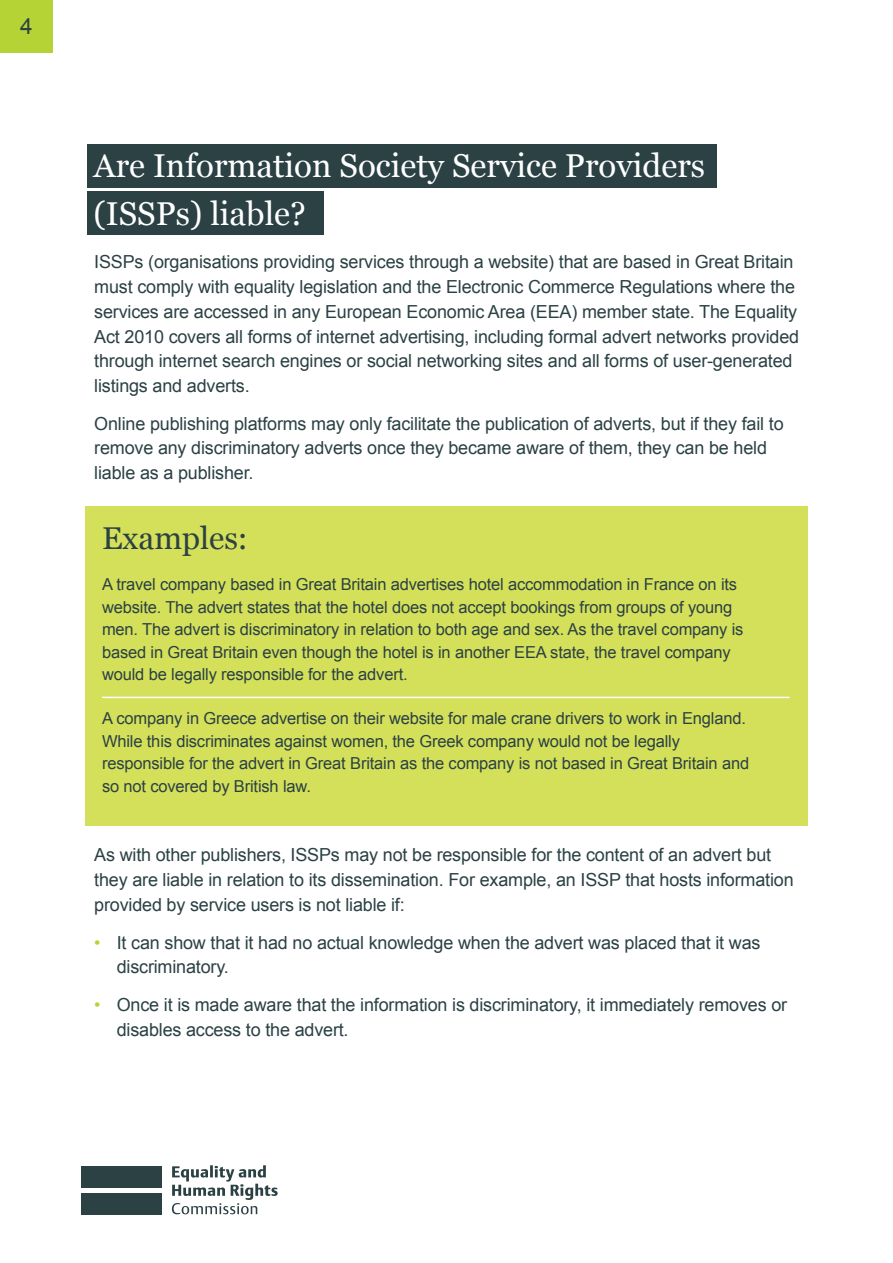
<style>
.page{position:relative;width:893px;height:1263px;background:#fff}
.page>*{position:absolute;margin:0;border:0;box-sizing:border-box;transform-origin:0 0}
.t1{font:33px/48px "Georgia";color:#fff}
.t2{font:31.5px "Georgia";color:#2b4144}
.t3{font:22.5px "Arial";color:#2b4144}
.t4{font:18px/24.8px "Arial";letter-spacing:-.01em;color:#2b4144}
.t5{font:16.5px/22.5px "Arial";letter-spacing:-.01em;color:#2b4144}
.s1{color:#b5d334}
</style>
<div class="page">
<div style="left:0;top:0;width:53px;height:53px;background:#b5d334"></div>
<div style="left:87px;top:145px;width:629px;height:43px;background:#2b4144"></div>
<div style="left:87px;top:191px;width:236px;height:43px;background:#2b4144"></div>
<div style="left:85px;top:506px;width:723px;height:320px;background:#d4e05a"></div>
<hr style="left:102px;top:697px;width:687px;height:1px;background:#fff">
<div style="left:81px;top:1166px;width:81px;height:22px;background:#2b4144"></div>
<div style="left:81px;top:1193px;width:81px;height:21px;background:#2b4144"></div>
<svg style="left:172px;top:1165px;width:106px;height:49px"></svg>
<p class="t3" style="left:20px;top:12px;width:14px">4</p>
<h1 class="t1" style="left:94px;top:140px;width:613px">Are Information Society Service Providers (ISSPs) liable?</h1>
<p class="t4" style="left:94px;top:250px;width:706px">ISSPs (organisations providing services through a website) that are based in Great Britain must comply with equality legislation and the Electronic Commerce Regulations where the services are accessed in any European Economic Area (EEA) member state. The Equality Act 2010 covers all forms of internet advertising, including formal advert networks provided through internet search engines or social networking sites and all forms of user-generated listings and adverts.</p>
<p class="t4" style="left:94px;top:411px;width:691px">Online publishing platforms may only facilitate the publication of adverts, but if they fail to remove any discriminatory adverts once they became aware of them, they can be held liable as a publisher.</p>
<h2 class="t2" style="left:102px;top:515px;width:147px">Examples:</h2>
<p class="t5" style="left:102px;top:573px;width:643px">A travel company based in Great Britain advertises hotel accommodation in France on its website. The advert states that the hotel does not accept bookings from groups of young men. The advert is discriminatory in relation to both age and sex. As the travel company is based in Great Britain even though the hotel is in another EEA state, the travel company would be legally responsible for the advert.</p>
<p class="t5" style="left:102px;top:707px;width:649px">A company in Greece advertise on their website for male crane drivers to work in England.<br>While this discriminates against women, the Greek company would not be legally responsible for the advert in Great Britain as the company is not based in Great Britain and so not covered by British law.</p>
<p class="t4" style="left:94px;top:843px;width:701px">As with other publishers, ISSPs may not be responsible for the content of an advert but they are liable in relation to its dissemination. For example, an ISSP that hosts information provided by service users is not liable if:</p>
<p class="t4" style="left:117px;top:930px;width:645px;text-indent:-22px"><span class="s1">•</span> It can show that it had no actual knowledge when the advert was placed that it was discriminatory.</p>
<p class="t4" style="left:117px;top:992px;width:672px;text-indent:-22px"><span class="s1">•</span> Once it is made aware that the information is discriminatory, it immediately removes or disables access to the advert.</p>
</div>
